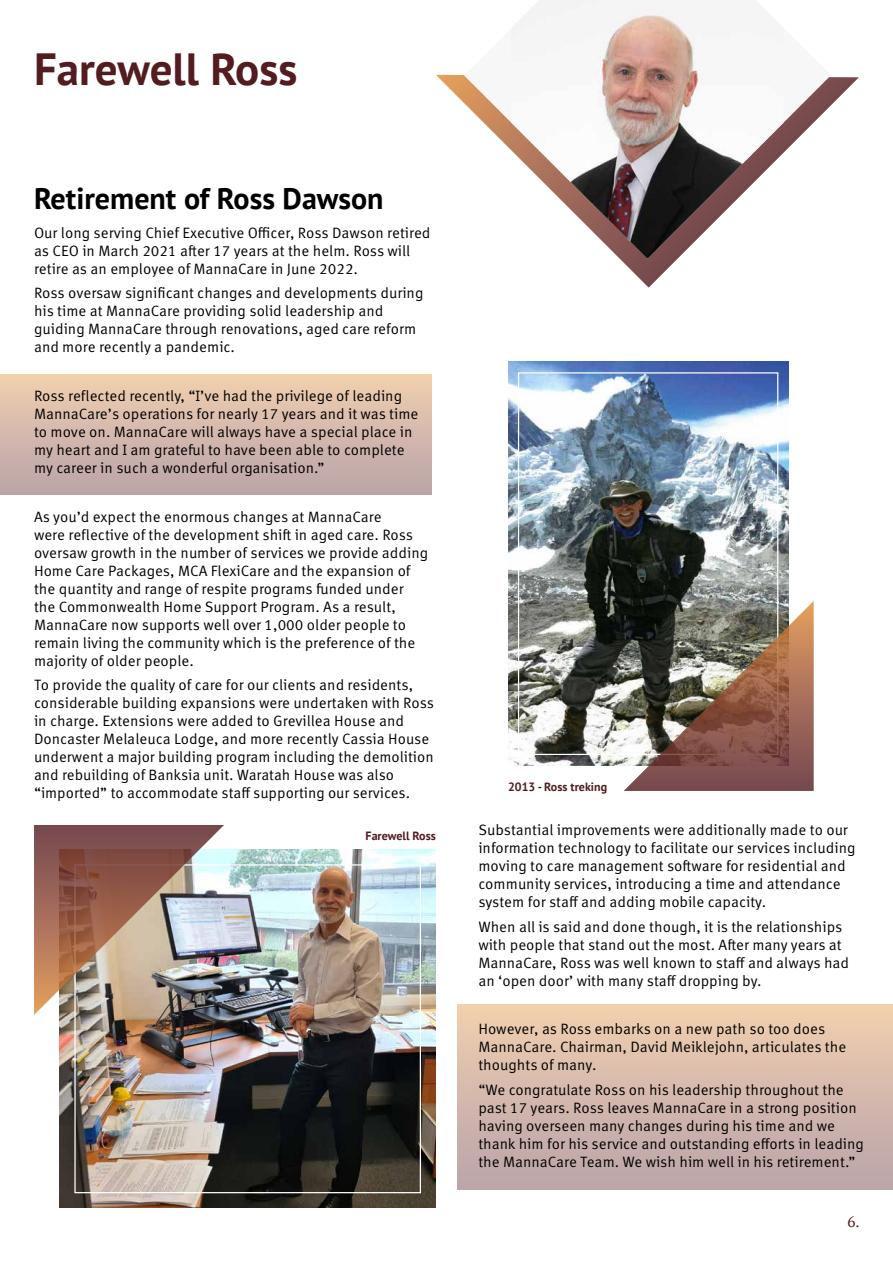
<style>
.page{position:relative;width:893px;height:1263px;background:#fff}
.page>*{position:absolute;margin:0;border:0;box-sizing:border-box;transform-origin:0 0}
.t1{font:700 45px "PT Sans";color:#531c20}
.t2{font:700 30px "PT Sans";color:#000}
.t3{font:15px/18px "Meta Correspondence Pro";color:#000}
.t4{font:15px "PT Serif";color:#531c20}
.t5{font:700 12px "PT Sans";color:#531c20}
</style>
<div class="page">
<div style="left:457px;top:1004px;width:436px;height:186px;background:linear-gradient(to bottom,#f1cfaf,#baa3a9)"></div>
<div style="left:0;top:374px;width:432px;height:120px;background:linear-gradient(to bottom,#f1cfaf,#baa4a9)"></div>
<svg style="left:436px;top:75px;width:423px;height:213px"></svg>
<svg style="left:464px;top:75px;width:367px;height:184px"></svg>
<img style="left:511px;top:0;width:273px;height:258px">
<img style="left:508px;top:362px;width:280px;height:403px">
<img style="left:60px;top:850px;width:376px;height:358px">
<img style="left:34px;top:825px;width:190px;height:190px">
<img style="left:624px;top:601px;width:190px;height:190px">
<h1 class="t1" style="left:34px;top:40px;width:265px">Farewell Ross</h1>
<h2 class="t2" style="left:34px;top:179px;width:351px">Retirement of Ross Dawson</h2>
<p class="t3" style="left:34px;top:223px;width:398px">Our long serving Chief Executive Officer, Ross Dawson retired as CEO in March 2021 after 17 years at the helm. Ross will retire as an employee of MannaCare in June 2022.</p>
<p class="t3" style="left:34px;top:283px;width:391px">Ross oversaw significant changes and developments during his time at MannaCare providing solid leadership and guiding MannaCare through renovations, aged care reform and more recently a pandemic.</p>
<p class="t3" style="left:34px;top:386px;width:386px">Ross reflected recently, “I’ve had the privilege of leading MannaCare’s operations for nearly 17 years and it was time to move on. MannaCare will always have a special place in my heart and I am grateful to have been able to complete my career in such a wonderful organisation.”</p>
<p class="t3" style="left:34px;top:507px;width:396px">As you’d expect the enormous changes at MannaCare<br>were reflective of the development shift in aged care. Ross oversaw growth in the number of services we provide adding Home Care Packages, MCA FlexiCare and the expansion of the quantity and range of respite programs funded under the Commonwealth Home Support Program. As a result, MannaCare now supports well over 1,000 older people to remain living the community which is the preference of the majority of older people.</p>
<p class="t3" style="left:34px;top:675px;width:402px">To provide the quality of care for our clients and residents, considerable building expansions were undertaken with Ross in charge. Extensions were added to Grevillea House and Doncaster Melaleuca Lodge, and more recently Cassia House underwent a major building program including the demolition and rebuilding of Banksia unit. Waratah House was also “imported” to accommodate staff supporting our services.</p>
<p class="t5" style="left:366px;top:828px;width:72px">Farewell Ross</p>
<p class="t5" style="left:508px;top:779px;width:100px">2013 - Ross treking</p>
<p class="t3" style="left:478px;top:820px;width:379px">Substantial improvements were additionally made to our information technology to facilitate our services including moving to care management software for residential and community services, introducing a time and attendance system for staff and adding mobile capacity.</p>
<p class="t3" style="left:478px;top:916px;width:372px">When all is said and done though, it is the relationships with people that stand out the most. After many years at MannaCare, Ross was well known to staff and always had an ‘open door’ with many staff dropping by.</p>
<p class="t3" style="left:478px;top:1019px;width:369px">However, as Ross embarks on a new path so too does<br>MannaCare. Chairman, David Meiklejohn, articulates the thoughts of many.</p>
<p class="t3" style="left:478px;top:1079px;width:387px">“We congratulate Ross on his leadership throughout the past 17 years. Ross leaves MannaCare in a strong position having overseen many changes during his time and we thank him for his service and outstanding efforts in leading the MannaCare Team. We wish him well in his retirement.”</p>
<p class="t4" style="left:847px;top:1212px;width:14px">6.</p>
</div>
